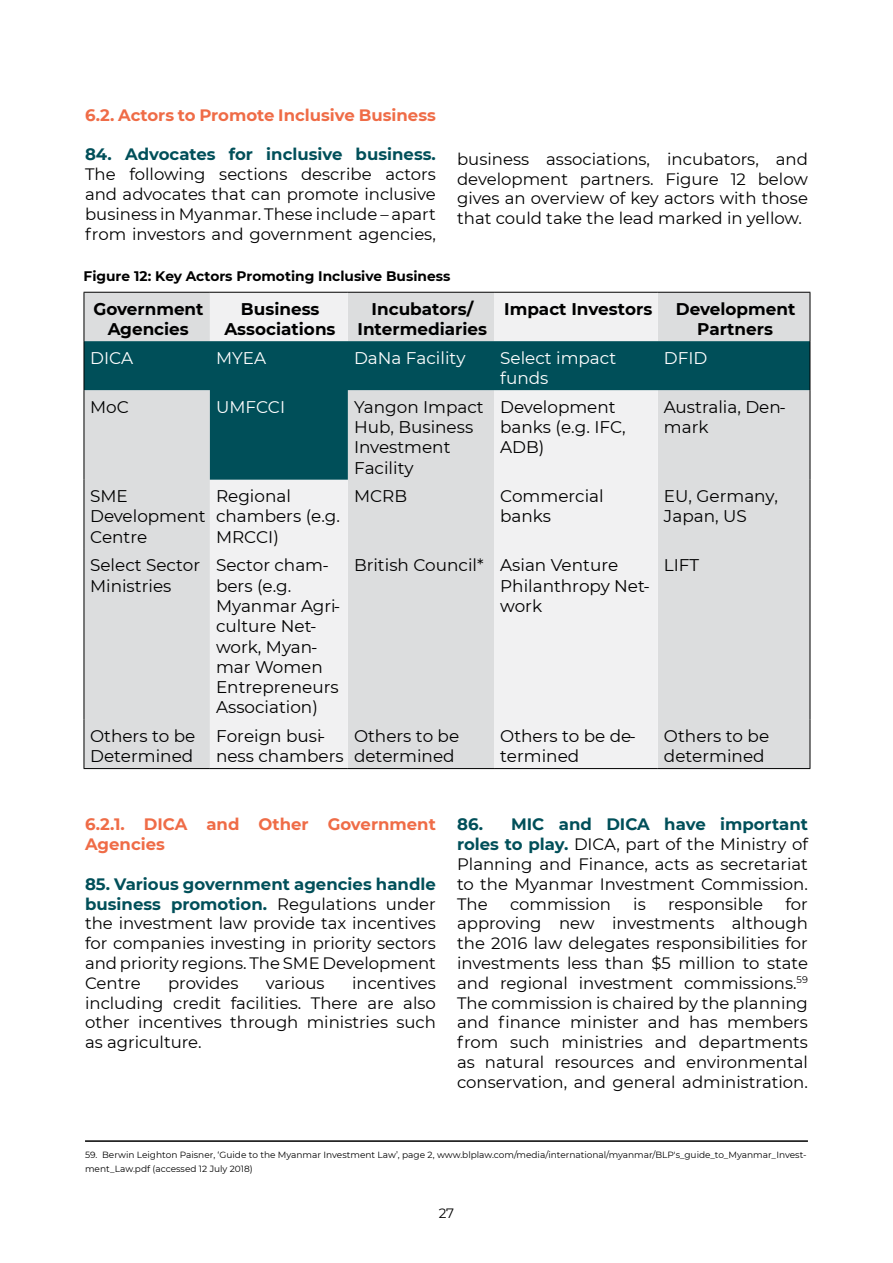
<style>
.page{position:relative;width:893px;height:1263px;background:#fff}
.page>*{position:absolute;margin:0;border:0;box-sizing:border-box;transform-origin:0 0}
.t1{font:16.95px/20.2px "Montserrat";color:#000}
.t2{font:700 16.95px/20.2px "Montserrat";color:#000;text-align:center}
.t3{font:16.95px/20.2px "Montserrat";color:#fff}
.t4{font:16.5px/19.8px "Montserrat";color:#000;text-align:justify}
.t5{font:700 16.5px/19.8px "Montserrat";color:#ef6c47}
.t6{font:700 16.5px "Montserrat";color:#004f59}
.t7{font:700 13.8px "Montserrat";color:#000}
.t8{font:13.5px "Montserrat";color:#000}
.t9{font:9px/13.8px "Montserrat";color:#000}
.s1{font-weight:700;color:#004f59}
</style>
<div class="page">
<hr style="left:85px;top:1140px;width:723px;height:2px;background:#000">
<div style="left:85px;top:293px;width:725px;height:475px;background:#dcddde"></div>
<svg style="left:210px;top:293px;width:448px;height:475px;fill:#f1f1f2"></svg>
<svg style="left:85px;top:341px;width:725px;height:139px;background:#749aa0"></svg>
<hr style="left:84px;top:292px;width:126px;height:1px;background:#000">
<hr style="left:84px;top:293px;width:1px;height:48px;background:#000">
<hr style="left:210px;top:292px;width:138px;height:1px;background:#000">
<hr style="left:348px;top:292px;width:146px;height:1px;background:#000">
<hr style="left:494px;top:292px;width:164px;height:1px;background:#000">
<hr style="left:658px;top:292px;width:152px;height:1px;background:#000">
<hr style="left:84px;top:341px;width:1px;height:49px;background:#000">
<hr style="left:84px;top:390px;width:1px;height:90px;background:#000">
<hr style="left:84px;top:480px;width:1px;height:69px;background:#000">
<hr style="left:84px;top:549px;width:1px;height:171px;background:#000">
<hr style="left:84px;top:720px;width:1px;height:48px;background:#000">
<hr style="left:84px;top:768px;width:126px;height:1px;background:#000">
<hr style="left:210px;top:768px;width:138px;height:1px;background:#000">
<hr style="left:348px;top:768px;width:146px;height:1px;background:#000">
<hr style="left:494px;top:768px;width:164px;height:1px;background:#000">
<hr style="left:658px;top:768px;width:152px;height:1px;background:#000">
<hr style="left:810px;top:293px;width:1px;height:48px;background:#000">
<hr style="left:810px;top:341px;width:1px;height:49px;background:#000">
<hr style="left:810px;top:390px;width:1px;height:90px;background:#000">
<hr style="left:810px;top:480px;width:1px;height:69px;background:#000">
<hr style="left:810px;top:549px;width:1px;height:171px;background:#000">
<hr style="left:810px;top:720px;width:1px;height:48px;background:#000">
<p class="t5" style="left:85px;top:104px;width:352px">6.2. Actors to Promote Inclusive Business</p>
<p class="t6" style="left:85px;top:143px;width:352px">84. Advocates for inclusive business.</p>
<p class="t4" style="left:85px;top:164px;width:352px">The following sections describe actors and advocates that can promote inclusive business in Myanmar. These include – apart from investors and government agencies,</p>
<p class="t7" style="left:84px;top:266px;width:368px">Figure 12: Key Actors Promoting Inclusive Business</p>
<p class="t2" style="left:93px;top:298px;width:112px">Government<br>Agencies</p>
<p class="t2" style="left:224px;top:298px;width:113px">Business<br>Associations</p>
<p class="t2" style="left:357px;top:298px;width:131px">Incubators/<br>Intermediaries</p>
<p class="t2" style="left:504px;top:298px;width:150px">Impact Investors</p>
<p class="t2" style="left:676px;top:298px;width:121px">Development<br>Partners</p>
<p class="t3" style="left:90px;top:347px;width:45px">DICA</p>
<p class="t3" style="left:216px;top:347px;width:52px">MYEA</p>
<p class="t3" style="left:354px;top:347px;width:113px">DaNa Facility</p>
<p class="t3" style="left:500px;top:347px;width:117px">Select impact funds</p>
<p class="t3" style="left:664px;top:347px;width:45px">DFID</p>
<p class="t1" style="left:90px;top:396px;width:40px">MoC</p>
<p class="t3" style="left:216px;top:396px;width:71px">UMFCCI</p>
<p class="t1" style="left:354px;top:396px;width:131px">Yangon Impact<br>Hub, Business<br>Investment<br>Facility</p>
<p class="t1" style="left:500px;top:396px;width:127px">Development banks (e.g. IFC,<br>ADB)</p>
<p class="t1" style="left:664px;top:396px;width:123px">Australia, Den&shy;mark</p>
<p class="t1" style="left:90px;top:485px;width:117px">SME<br>Development<br>Centre</p>
<p class="t1" style="left:216px;top:485px;width:126px">Regional chambers (e.g.<br>MRCCI)</p>
<p class="t1" style="left:354px;top:485px;width:55px">MCRB</p>
<p class="t1" style="left:500px;top:485px;width:105px">Commercial banks</p>
<p class="t1" style="left:664px;top:485px;width:116px">EU, Germany,<br>Japan, US</p>
<p class="t1" style="left:90px;top:555px;width:111px">Select Sector<br>Ministries</p>
<p class="t1" style="left:216px;top:555px;width:126px">Sector cham&shy;bers (e.g.<br>Myanmar Agri&shy;culture Net&shy;work, Myan&shy;mar Women<br>Entrepreneurs<br>Association)</p>
<p class="t1" style="left:500px;top:555px;width:151px;text-indent:-146px">British Council* Asian Venture<br>Philanthropy Net&shy;work</p>
<p class="t1" style="left:664px;top:555px;width:37px">LIFT</p>
<p class="t1" style="left:90px;top:725px;width:107px">Others to be<br>Determined</p>
<p class="t1" style="left:216px;top:725px;width:129px">Foreign busi&shy;ness chambers</p>
<p class="t1" style="left:354px;top:725px;width:107px">Others to be determined</p>
<p class="t1" style="left:500px;top:725px;width:137px">Others to be de&shy;termined</p>
<p class="t1" style="left:664px;top:725px;width:107px">Others to be determined</p>
<p class="t4" style="left:457px;top:148px;width:352px">business associations, incubators, and development partners. Figure 12 below gives an overview of key actors with those that could take the lead marked in yellow.</p>
<p class="t5" style="left:85px;top:814px;width:352px">6.2.1. DICA and Other Government<br>Agencies</p>
<p class="t4" style="left:85px;top:873px;width:352px"><span class="s1">85. Various government agencies handle business promotion.</span> Regulations under the investment law provide tax incentives for companies investing in priority sectors and priority regions. The SME Development Centre</p>
<p class="t4" style="left:85px;top:972px;width:352px;text-indent:267px">incentives including credit facilities. There are also other incentives through ministries such as agriculture.</p>
<p class="t4" style="left:168px;top:972px;width:72px">provides</p>
<p class="t4" style="left:266px;top:972px;width:60px">various</p>
<p class="t4" style="left:457px;top:814px;width:352px"><span class="s1">86. MIC and DICA have important roles to play.</span> DICA, part of the Ministry of Planning and Finance, acts as secretariat to the Myanmar Investment Commission.<br>The</p>
<p class="t4" style="left:457px;top:893px;width:352px;text-indent:328px">for approving new investments although the 2016 law delegates responsibilities for investments less than $5 million to state and regional investment commissions.<sup>59<br></sup>The commission is chaired by the planning and finance minister and has members from such ministries and departments as natural resources and environmental conservation, and general administration.</p>
<p class="t4" style="left:510px;top:893px;width:103px">commission</p>
<p class="t4" style="left:633px;top:893px;width:14px">is</p>
<p class="t4" style="left:668px;top:893px;width:97px">responsible</p>
<p class="t9" style="left:85px;top:1147px;width:723px">59. Berwin Leighton Paisner, ‘Guide to the Myanmar Investment Law’, page 2, www.blplaw.com/media/international/myanmar/BLP's_guide_to_Myanmar_Invest&shy;ment_Law.pdf (accessed 12 July 2018)</p>
<p class="t8" style="left:439px;top:1204px;width:17px">27</p>
</div>
